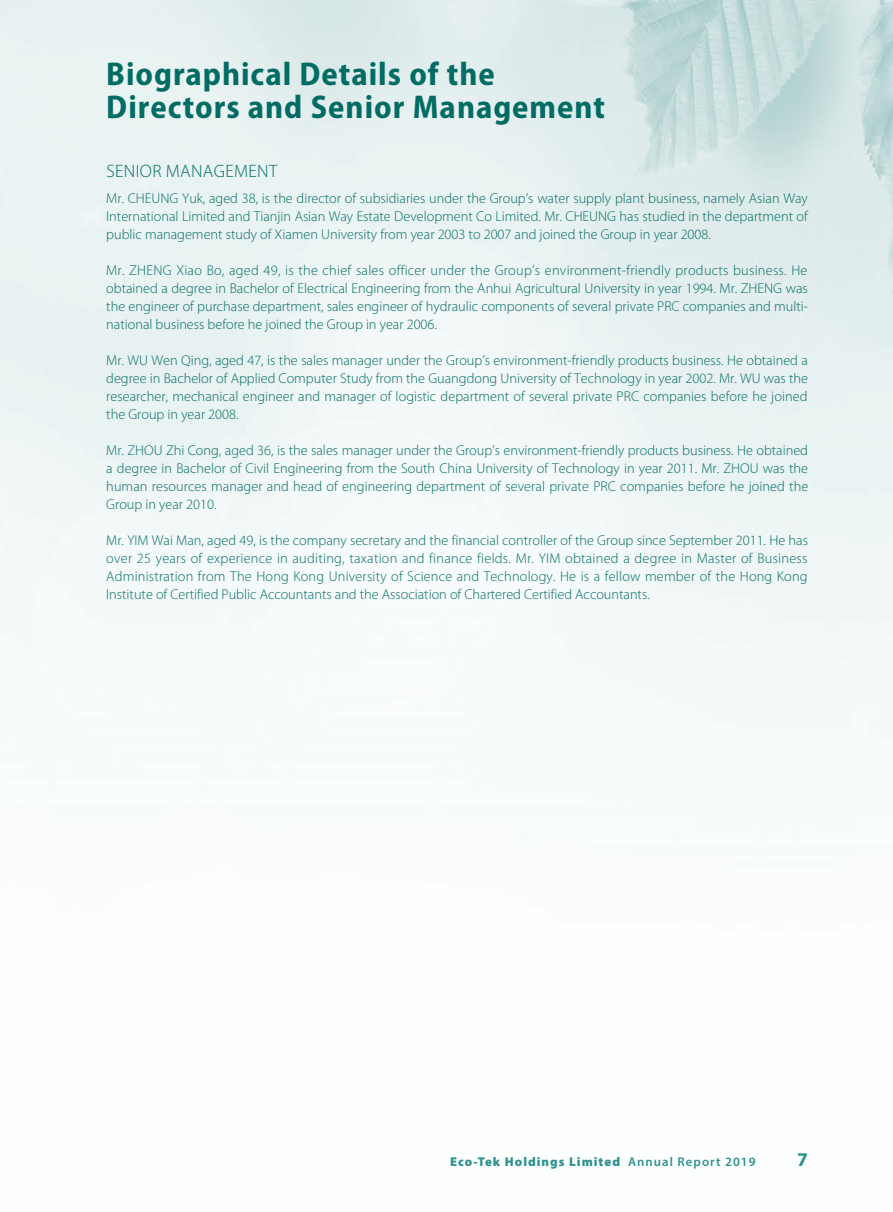
<style>
.page{position:relative;width:893px;height:1212px;background:#fff}
.page>*{position:absolute;margin:0;border:0;box-sizing:border-box;transform-origin:0 0}
.t1{font:700 semi-condensed 33px/33px "Myriad Pro";letter-spacing:.03em;color:#006c64}
.t2{font:700 19.5px "Myriad Pro";color:#2e928f}
.t3{font:300 18px "Myriad Pro";letter-spacing:.02em;color:#006c64}
.t4{font:300 14.25px/18px "Myriad Pro";color:#006c64;text-align:justify}
.t5{font:900 12.75px "Myriad Pro";letter-spacing:.08em;color:#2e928f}
.s1{font-weight:600}
</style>
<div class="page">
<h1 class="t1" style="left:106px;top:56px;width:500px">Biographical Details of the<br>Directors and Senior Management</h1>
<p class="t3" style="left:106px;top:160px;width:172px">SENIOR MANAGEMENT</p>
<p class="t4" style="left:106px;top:189px;width:703px">Mr. CHEUNG Yuk, aged 38, is the director of subsidiaries under the Group’s water supply plant business, namely Asian Way International Limited and Tianjin Asian Way Estate Development Co Limited. Mr. CHEUNG has studied in the department of public management study of Xiamen University from year 2003 to 2007 and joined the Group in year 2008.</p>
<p class="t4" style="left:106px;top:261px;width:703px">Mr. ZHENG Xiao Bo, aged 49, is the chief sales officer under the Group’s environment-friendly products business. He obtained a degree in Bachelor of Electrical Engineering from the Anhui Agricultural University in year 1994. Mr. ZHENG was the engineer of purchase department, sales engineer of hydraulic components of several private PRC companies and multi&shy;national business before he joined the Group in year 2006.</p>
<p class="t4" style="left:106px;top:351px;width:703px">Mr. WU Wen Qing, aged 47, is the sales manager under the Group’s environment-friendly products business. He obtained a degree in Bachelor of Applied Computer Study from the Guangdong University of Technology in year 2002. Mr. WU was the researcher, mechanical engineer and manager of logistic department of several private PRC companies before he joined the Group in year 2008.</p>
<p class="t4" style="left:106px;top:441px;width:703px">Mr. ZHOU Zhi Cong, aged 36, is the sales manager under the Group’s environment-friendly products business. He obtained a degree in Bachelor of Civil Engineering from the South China University of Technology in year 2011. Mr. ZHOU was the human resources manager and head of engineering department of several private PRC companies before he joined the Group in year 2010.</p>
<p class="t4" style="left:106px;top:531px;width:703px">Mr. YIM Wai Man, aged 49, is the company secretary and the financial controller of the Group since September 2011. He has over 25 years of experience in auditing, taxation and finance fields. Mr. YIM obtained a degree in Master of Business Administration from The Hong Kong University of Science and Technology. He is a fellow member of the Hong Kong Institute of Certified Public Accountants and the Association of Chartered Certified Accountants.</p>
<p class="t5" style="left:450px;top:1153px;width:307px">Eco-Tek Holdings Limited <span class="s1">Annual Report 2019</span></p>
<h2 class="t2" style="left:797px;top:1147px;width:12px">7</h2>
</div>
